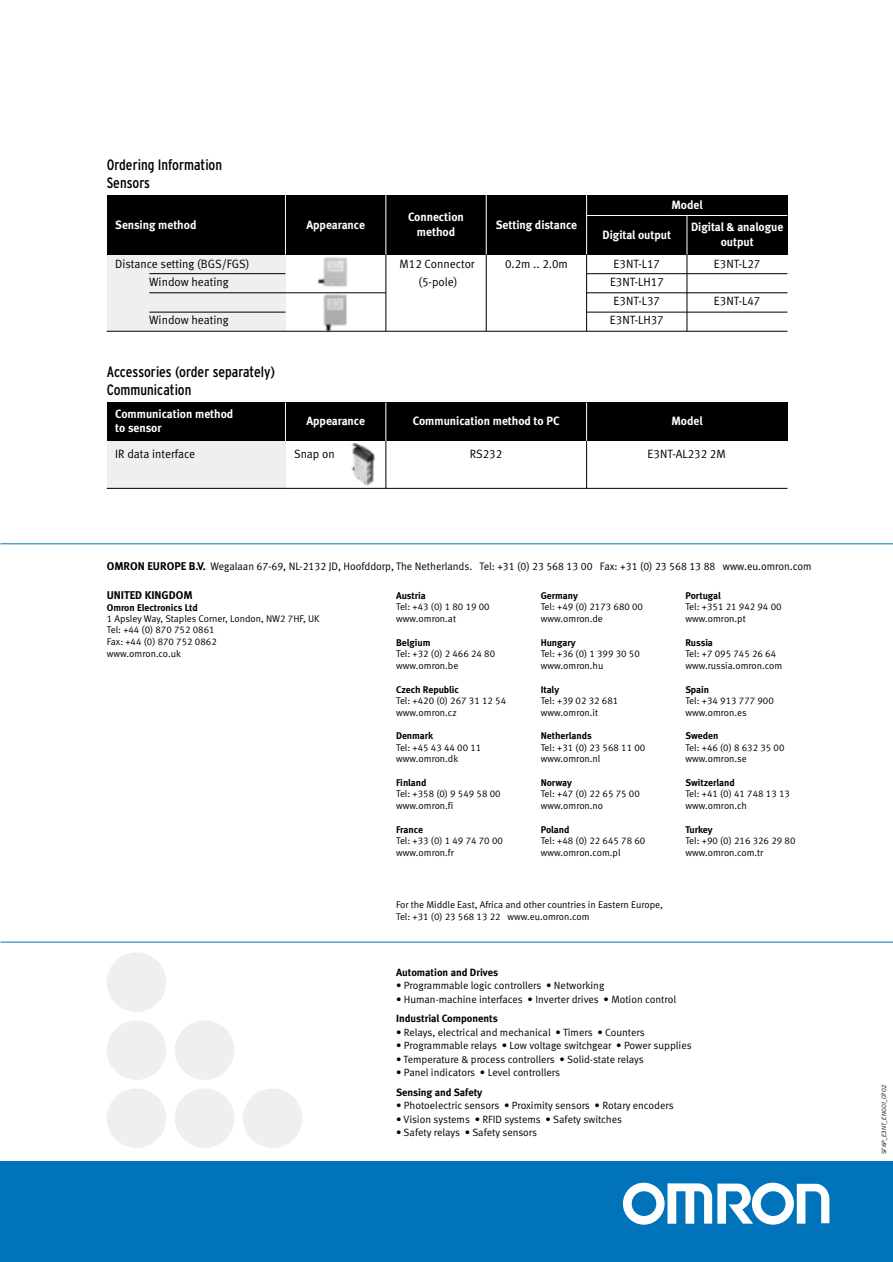
<style>
.page{position:relative;width:893px;height:1262px;background:#fff}
.page>*{position:absolute;margin:0;border:0;box-sizing:border-box;transform-origin:0 0}
.t1{font:condensed 15px/18px "Interstate";color:#000}
.t2{font:12px/18.8px "Meta Normal LF";color:#000}
.t3{font:700 12px/14.4px "Meta";color:#fff;text-align:center}
.t4{font:700 11.25px "Meta";color:#000}
.t5{font:10.8px "Meta Normal LF";color:#000}
.t6{font:10.5px "Meta Normal LF";color:#000}
.t7{font:700 10.5px "Meta";color:#000}
.t8{font:9.75px/11.7px "Meta Normal LF";color:#000}
.t9{font:700 9.75px "Meta";color:#000}
.t10{font:italic 300 6px "Interstate";color:#000}
.s1{font-family:"Meta";font-weight:700;font-size:11.25px}
</style>
<div class="page">
<img style="left:322px;top:293px;width:26px;height:38px">
<img style="left:318px;top:256px;width:30px;height:31px">
<img style="left:351px;top:443px;width:23px;height:42px">
<hr style="left:0;top:941px;width:892px;height:1px;background:#0073bb">
<div style="left:107px;top:255px;width:178px;height:76px;background:#efefef"></div>
<div style="left:107px;top:441px;width:178px;height:47px;background:#efefef"></div>
<div style="left:107px;top:196px;width:680px;height:59px;background:#000"></div>
<div style="left:107px;top:403px;width:680px;height:38px;background:#000"></div>
<hr style="left:586px;top:215px;width:201px;height:1px;background:#fff">
<hr style="left:586px;top:194px;width:1px;height:61px;background:#fff">
<hr style="left:0;top:543px;width:892px;height:1px;background:#0073bb">
<div style="left:0;top:1161px;width:892px;height:100px;background:#0073bb"></div>
<svg style="left:623px;top:1182px;width:206px;height:42px"></svg>
<hr style="left:149px;top:273px;width:136px;height:1px;background:#000">
<hr style="left:149px;top:292px;width:237px;height:1px;background:#000">
<hr style="left:149px;top:312px;width:136px;height:1px;background:#000">
<hr style="left:285px;top:194px;width:1px;height:61px;background:#fff">
<hr style="left:385px;top:255px;width:1px;height:76px;background:#000">
<hr style="left:385px;top:194px;width:1px;height:61px;background:#fff">
<hr style="left:486px;top:193px;width:1px;height:62px;background:#fff">
<hr style="left:586px;top:273px;width:201px;height:1px;background:#000">
<hr style="left:586px;top:292px;width:201px;height:1px;background:#000">
<hr style="left:586px;top:312px;width:201px;height:1px;background:#000">
<hr style="left:486px;top:255px;width:1px;height:76px;background:#000">
<hr style="left:686px;top:216px;width:1px;height:39px;background:#fff">
<hr style="left:686px;top:255px;width:1px;height:76px;background:#000">
<hr style="left:586px;top:255px;width:1px;height:76px;background:#000">
<hr style="left:107px;top:331px;width:680px;height:1px;background:#000">
<hr style="left:107px;top:488px;width:680px;height:1px;background:#000">
<hr style="left:385px;top:402px;width:1px;height:39px;background:#fff">
<hr style="left:385px;top:441px;width:1px;height:47px;background:#000">
<hr style="left:586px;top:402px;width:1px;height:39px;background:#fff">
<hr style="left:586px;top:441px;width:1px;height:47px;background:#000">
<hr style="left:285px;top:402px;width:1px;height:39px;background:#fff">
<div style="left:107px;top:1088px;width:59px;height:60px;background:#efefef;border-radius:50%"></div>
<div style="left:175px;top:1088px;width:59px;height:60px;background:#efefef;border-radius:50%"></div>
<div style="left:243px;top:1088px;width:59px;height:60px;background:#efefef;border-radius:50%"></div>
<div style="left:107px;top:1020px;width:59px;height:59px;background:#efefef;border-radius:50%"></div>
<div style="left:175px;top:1020px;width:59px;height:59px;background:#efefef;border-radius:50%"></div>
<div style="left:107px;top:952px;width:59px;height:60px;background:#efefef;border-radius:50%"></div>
<h1 class="t1" style="left:107px;top:157px;width:117px">Ordering Information<br>Sensors</h1>
<p class="t3" style="left:115px;top:219px;width:83px">Sensing method</p>
<p class="t3" style="left:306px;top:219px;width:60px">Appearance</p>
<p class="t3" style="left:408px;top:211px;width:57px">Connection method</p>
<p class="t3" style="left:496px;top:219px;width:83px">Setting distance</p>
<p class="t3" style="left:671px;top:199px;width:33px">Model</p>
<p class="t3" style="left:602px;top:229px;width:70px">Digital output</p>
<p class="t3" style="left:691px;top:221px;width:94px">Digital &amp; analogue output</p>
<p class="t2" style="left:115px;top:255px;width:136px">Distance setting (BGS/FGS)</p>
<p class="t2" style="left:399px;top:255px;width:76px">M12 Connector</p>
<p class="t2" style="left:505px;top:255px;width:64px">0.2m .. 2.0m</p>
<p class="t2" style="left:613px;top:255px;width:48px">E3NT-L17</p>
<p class="t2" style="left:714px;top:255px;width:48px">E3NT-L27</p>
<p class="t2" style="left:149px;top:274px;width:81px">Window heating</p>
<p class="t2" style="left:418px;top:274px;width:40px">(5-pole)</p>
<p class="t2" style="left:610px;top:274px;width:55px">E3NT-LH17<br>E3NT-L37</p>
<p class="t2" style="left:714px;top:292px;width:48px">E3NT-L47</p>
<p class="t2" style="left:149px;top:311px;width:81px">Window heating</p>
<p class="t2" style="left:610px;top:311px;width:55px">E3NT-LH37</p>
<h1 class="t1" style="left:107px;top:364px;width:170px">Accessories (order separately)<br>Communication</h1>
<p class="t3" style="left:115px;top:408px;width:120px;text-align:left">Communication method to sensor</p>
<p class="t3" style="left:306px;top:415px;width:60px">Appearance</p>
<p class="t3" style="left:413px;top:415px;width:148px">Communication method to PC</p>
<p class="t3" style="left:671px;top:415px;width:33px">Model</p>
<p class="t2" style="left:115px;top:445px;width:81px">IR data interface</p>
<p class="t2" style="left:294px;top:445px;width:42px">Snap on</p>
<p class="t2" style="left:470px;top:445px;width:34px">RS232</p>
<p class="t2" style="left:647px;top:445px;width:80px">E3NT-AL232 2M</p>
<p class="t5" style="left:107px;top:562px;width:706px"><span class="s1">OMRON EUROPE B.V.</span> Wegalaan 67-69, NL-2132 JD, Hoofddorp, The Netherlands. Tel: +31 (0) 23 568 13 00 Fax: +31 (0) 23 568 13 88 www.eu.omron.com</p>
<p class="t4" style="left:107px;top:591px;width:87px">UNITED KINGDOM</p>
<p class="t9" style="left:107px;top:603px;width:93px">Omron Electronics Ltd</p>
<p class="t8" style="left:107px;top:613px;width:214px">1 Apsley Way, Staples Corner, London, NW2 7HF, UK<br>Tel: +44 (0) 870 752 0861<br>Fax: +44 (0) 870 752 0862<br>www.omron.co.uk</p>
<p class="t9" style="left:396px;top:592px;width:31px">Austria</p>
<p class="t8" style="left:396px;top:601px;width:95px">Tel: +43 (0) 1 80 19 00 www.omron.at</p>
<p class="t9" style="left:396px;top:639px;width:36px">Belgium</p>
<p class="t8" style="left:396px;top:648px;width:101px">Tel: +32 (0) 2 466 24 80 www.omron.be</p>
<p class="t9" style="left:396px;top:686px;width:64px">Czech Republic</p>
<p class="t8" style="left:396px;top:695px;width:112px">Tel: +420 (0) 267 31 12 54 www.omron.cz</p>
<p class="t9" style="left:396px;top:732px;width:39px">Denmark</p>
<p class="t8" style="left:396px;top:742px;width:87px">Tel: +45 43 44 00 11 www.omron.dk</p>
<p class="t9" style="left:396px;top:779px;width:32px">Finland</p>
<p class="t8" style="left:396px;top:789px;width:106px">Tel: +358 (0) 9 549 58 00 www.omron.fi</p>
<p class="t9" style="left:396px;top:826px;width:29px">France</p>
<p class="t8" style="left:396px;top:835px;width:108px">Tel: +33 (0) 1 49 74 70 00 www.omron.fr</p>
<p class="t9" style="left:540px;top:592px;width:39px">Germany</p>
<p class="t8" style="left:540px;top:601px;width:104px">Tel: +49 (0) 2173 680 00 www.omron.de</p>
<p class="t9" style="left:540px;top:639px;width:37px">Hungary</p>
<p class="t8" style="left:540px;top:648px;width:101px">Tel: +36 (0) 1 399 30 50 www.omron.hu</p>
<p class="t9" style="left:540px;top:686px;width:20px">Italy</p>
<p class="t8" style="left:540px;top:695px;width:79px">Tel: +39 02 32 681 www.omron.it</p>
<p class="t9" style="left:540px;top:732px;width:53px">Netherlands</p>
<p class="t8" style="left:540px;top:742px;width:106px">Tel: +31 (0) 23 568 11 00 www.omron.nl</p>
<p class="t9" style="left:540px;top:779px;width:33px">Norway</p>
<p class="t8" style="left:540px;top:789px;width:101px">Tel: +47 (0) 22 65 75 00 www.omron.no</p>
<p class="t9" style="left:540px;top:826px;width:30px">Poland</p>
<p class="t8" style="left:540px;top:835px;width:106px">Tel: +48 (0) 22 645 78 60 www.omron.com.pl</p>
<p class="t8" style="left:396px;top:900px;width:268px">For the Middle East, Africa and other countries in Eastern Europe,<br>Tel: +31 (0) 23 568 13 22 www.eu.omron.com</p>
<p class="t9" style="left:685px;top:592px;width:37px">Portugal</p>
<p class="t8" style="left:685px;top:601px;width:98px">Tel: +351 21 942 94 00 www.omron.pt</p>
<p class="t9" style="left:685px;top:639px;width:29px">Russia</p>
<p class="t8" style="left:685px;top:648px;width:98px">Tel: +7 095 745 26 64 www.russia.omron.com</p>
<p class="t9" style="left:685px;top:686px;width:25px">Spain</p>
<p class="t8" style="left:685px;top:695px;width:90px">Tel: +34 913 777 900 www.omron.es</p>
<p class="t9" style="left:685px;top:732px;width:34px">Sweden</p>
<p class="t8" style="left:685px;top:742px;width:101px">Tel: +46 (0) 8 632 35 00 www.omron.se</p>
<p class="t9" style="left:685px;top:779px;width:51px">Switzerland</p>
<p class="t8" style="left:685px;top:789px;width:106px">Tel: +41 (0) 41 748 13 13 www.omron.ch</p>
<p class="t9" style="left:685px;top:826px;width:29px">Turkey</p>
<p class="t8" style="left:685px;top:835px;width:112px">Tel: +90 (0) 216 326 29 80 www.omron.com.tr</p>
<p class="t7" style="left:396px;top:968px;width:103px">Automation and Drives</p>
<p class="t6" style="left:396px;top:981px;width:210px">• Programmable logic controllers • Networking</p>
<p class="t6" style="left:396px;top:995px;width:281px">• Human-machine interfaces • Inverter drives • Motion control</p>
<p class="t7" style="left:396px;top:1015px;width:103px">Industrial Components</p>
<p class="t6" style="left:396px;top:1028px;width:250px">• Relays, electrical and mechanical • Timers • Counters</p>
<p class="t6" style="left:396px;top:1041px;width:297px">• Programmable relays • Low voltage switchgear • Power supplies</p>
<p class="t6" style="left:396px;top:1055px;width:249px">• Temperature &amp; process controllers • Solid-state relays</p>
<p class="t6" style="left:396px;top:1068px;width:165px">• Panel indicators • Level controllers</p>
<p class="t7" style="left:396px;top:1088px;width:88px">Sensing and Safety</p>
<p class="t6" style="left:396px;top:1101px;width:279px">• Photoelectric sensors • Proximity sensors • Rotary encoders</p>
<p class="t6" style="left:396px;top:1115px;width:227px">• Vision systems • RFID systems • Safety switches</p>
<p class="t6" style="left:396px;top:1128px;width:143px">• Safety relays • Safety sensors</p>
<p class="t10" style="left:881px;top:1154px;width:71px;rotate:-90deg">SF6P_E3NT_ENG01_0702</p>
</div>
